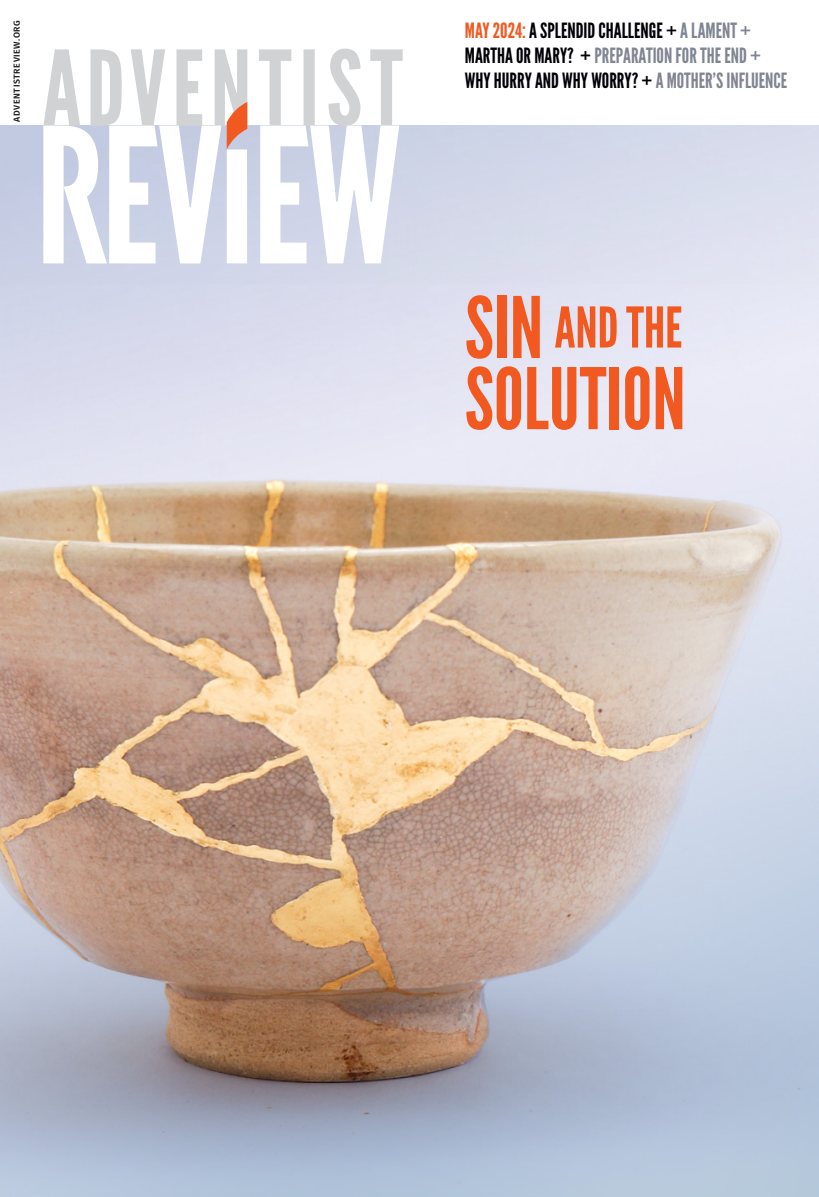
<style>
.page{position:relative;width:819px;height:1197px;background:#fff}
.page>*{position:absolute;margin:0;border:0;box-sizing:border-box;transform-origin:0 0}
.t1{font:84.52px "League Gothic";color:#f15921}
.t2{font:56px "League Gothic";color:#f15921}
.t3{font:21px/25.2px "League Gothic";color:#000006}
.t4{font:600 8.75px "Fira Sans";letter-spacing:.065em;color:#231f20}
.s1{color:#f15921}
.s2{color:#7f8692}
.s3{font-size:84.52px}
</style>
<div class="page">
<img style="left:0;top:561px;width:819px;height:636px">
<svg style="left:0;top:126px;width:819px;height:435px;background:#dbd7de"></svg>
<svg style="left:43px;top:149px;width:356px;height:114px"></svg>
<svg style="left:43px;top:49px;width:360px;height:100px"></svg>
<p class="t4" style="left:11px;top:122px;width:103px;rotate:-90deg">ADVENTISTREVIEW.ORG</p>
<p class="t3" style="left:465px;top:18px;width:324px"><span class="s1">MAY 2024:</span>A SPLENDID CHALLENGE + <span class="s2">A LAMENT +<br></span>MARTHA OR MARY? + <span class="s2">PREPARATION FOR THE END +<br></span>WHY HURRY AND WHY WORRY? + <span class="s2">A MOTHER’S INFLUENCE</span></p>
<h2 class="t2" style="left:465px;top:295px;width:219px"><span class="s3">SIN</span> AND THE</h2>
<h1 class="t1" style="left:465px;top:351px;width:222px">SOLUTION</h1>
</div>
